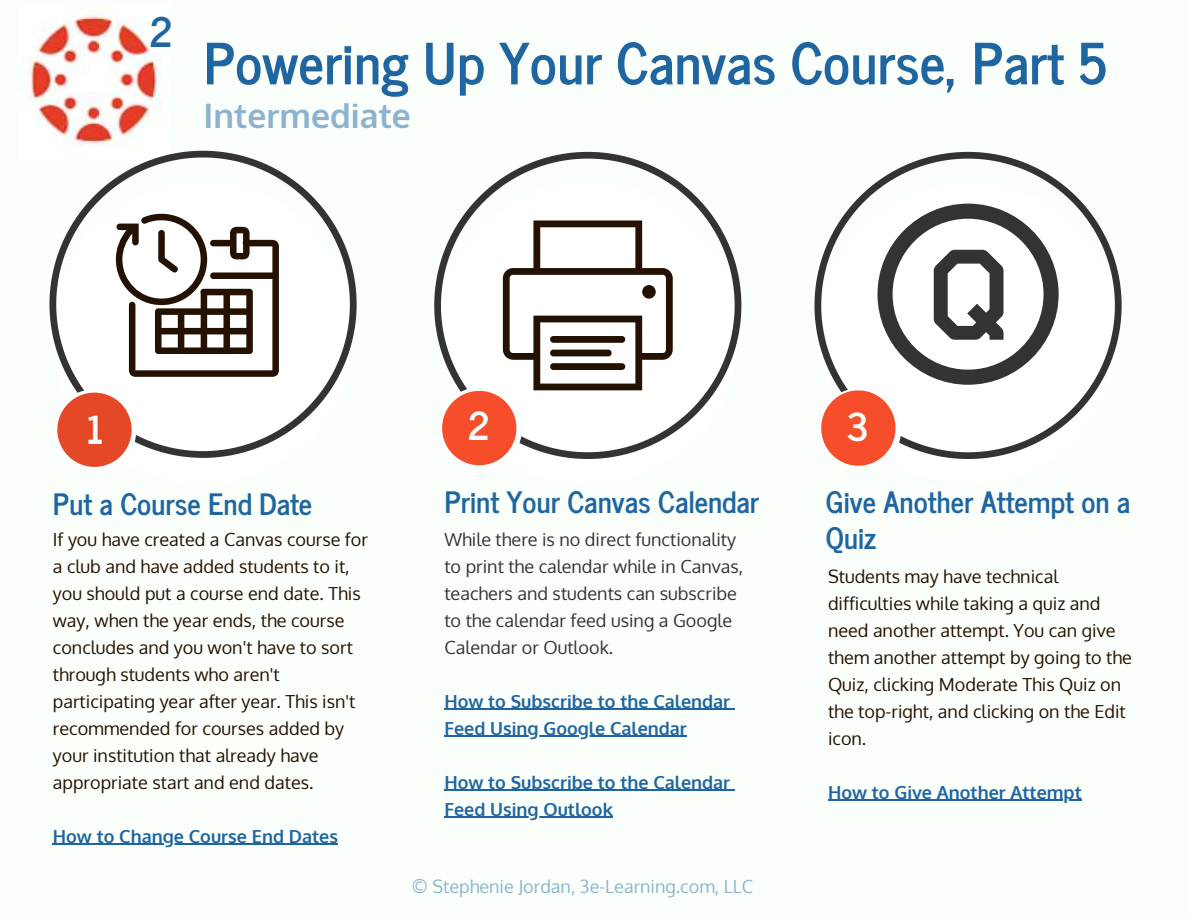
<style>
.page{position:relative;width:1188px;height:918px;background:#fafffb}
.page>*{position:absolute;margin:0;border:0;box-sizing:border-box;transform-origin:0 0}
.t1{font:700 56.25px "News Cycle";color:#1f65a0}
.t2{font:700 40.5px "News Cycle";color:#1f65a0}
.t3{font:700 38.25px "News Cycle";color:#fafffb}
.t4{font:700 33.75px "Oxygen";color:rgb(31 101 160/.5)}
.t5{font:700 29.25px/36px "News Cycle";color:#1f65a0}
.t6{font:18px/27px "Oxygen";color:#251101}
.t7{font:18px/27px "Oxygen";color:#333}
.t8{font:700 18px/27px "Oxygen";color:#1f65a0}
.t9{font:18px "Oxygen";color:rgb(31 101 160/.5)}
</style>
<div class="page">
<img style="left:27px;top:15px;width:135px;height:132px">
<svg style="left:50px;top:151px;width:307px;height:307px"></svg>
<svg style="left:434px;top:152px;width:307px;height:281px"></svg>
<svg style="left:814px;top:152px;width:308px;height:277px"></svg>
<svg style="left:53px;top:389px;width:83px;height:78px"></svg>
<hr style="left:444px;top:709px;width:286px;height:1px;background:#1f65a0">
<hr style="left:444px;top:736px;width:243px;height:1px;background:#1f65a0">
<hr style="left:444px;top:790px;width:286px;height:1px;background:#1f65a0">
<hr style="left:444px;top:817px;width:169px;height:1px;background:#1f65a0">
<hr style="left:53px;top:844px;width:285px;height:1px;background:#1f65a0">
<hr style="left:828px;top:800px;width:254px;height:1px;background:#1f65a0">
<svg style="left:818px;top:204px;width:241px;height:262px"></svg>
<svg style="left:116px;top:214px;width:163px;height:163px"></svg>
<svg style="left:439px;top:220px;width:234px;height:246px"></svg>
<h2 class="t2" style="left:150px;top:-4px;width:25px">2</h2>
<h1 class="t1" style="left:204px;top:14px;width:905px">Powering Up Your Canvas Course, Part 5</h1>
<h3 class="t4" style="left:204px;top:95px;width:209px">Intermediate</h3>
<h3 class="t3" style="left:87px;top:396px;width:18px">1</h3>
<h3 class="t3" style="left:468px;top:392px;width:24px">2</h3>
<h3 class="t3" style="left:847px;top:393px;width:24px">3</h3>
<h3 class="t5" style="left:53px;top:484px;width:261px">Put a Course End Date</h3>
<h3 class="t5" style="left:444px;top:481px;width:316px">Print Your Canvas Calendar</h3>
<h3 class="t5" style="left:826px;top:481px;width:306px">Give Another Attempt on a<br>Quiz</h3>
<p class="t6" style="left:53px;top:526px;width:317px">If you have created a Canvas course for a club and have added students to it, you should put a course end date. This way, when the year ends, the course concludes and you won't have to sort through students who aren't participating year after year. This isn't recommended for courses added by your institution that already have appropriate start and end dates.</p>
<p class="t8" style="left:53px;top:823px;width:287px">How to Change Course End Dates</p>
<p class="t7" style="left:444px;top:526px;width:300px">While there is no direct functionality to print the calendar while in Canvas, teachers and students can subscribe to the calendar feed using a Google Calendar or Outlook.</p>
<p class="t6" style="left:828px;top:563px;width:306px">Students may have technical difficulties while taking a quiz and need another attempt. You can give them another attempt by going to the<br>Quiz, clicking Moderate This Quiz on the top-right, and clicking on the Edit icon.</p>
<p class="t8" style="left:444px;top:688px;width:287px">How to Subscribe to the Calendar<br>Feed Using Google Calendar</p>
<p class="t8" style="left:444px;top:769px;width:287px">How to Subscribe to the Calendar<br>Feed Using Outlook</p>
<p class="t8" style="left:828px;top:779px;width:255px">How to Give Another Attempt</p>
<p class="t9" style="left:412px;top:875px;width:343px">© Stephenie Jordan, 3e-Learning.com, LLC</p>
</div>
